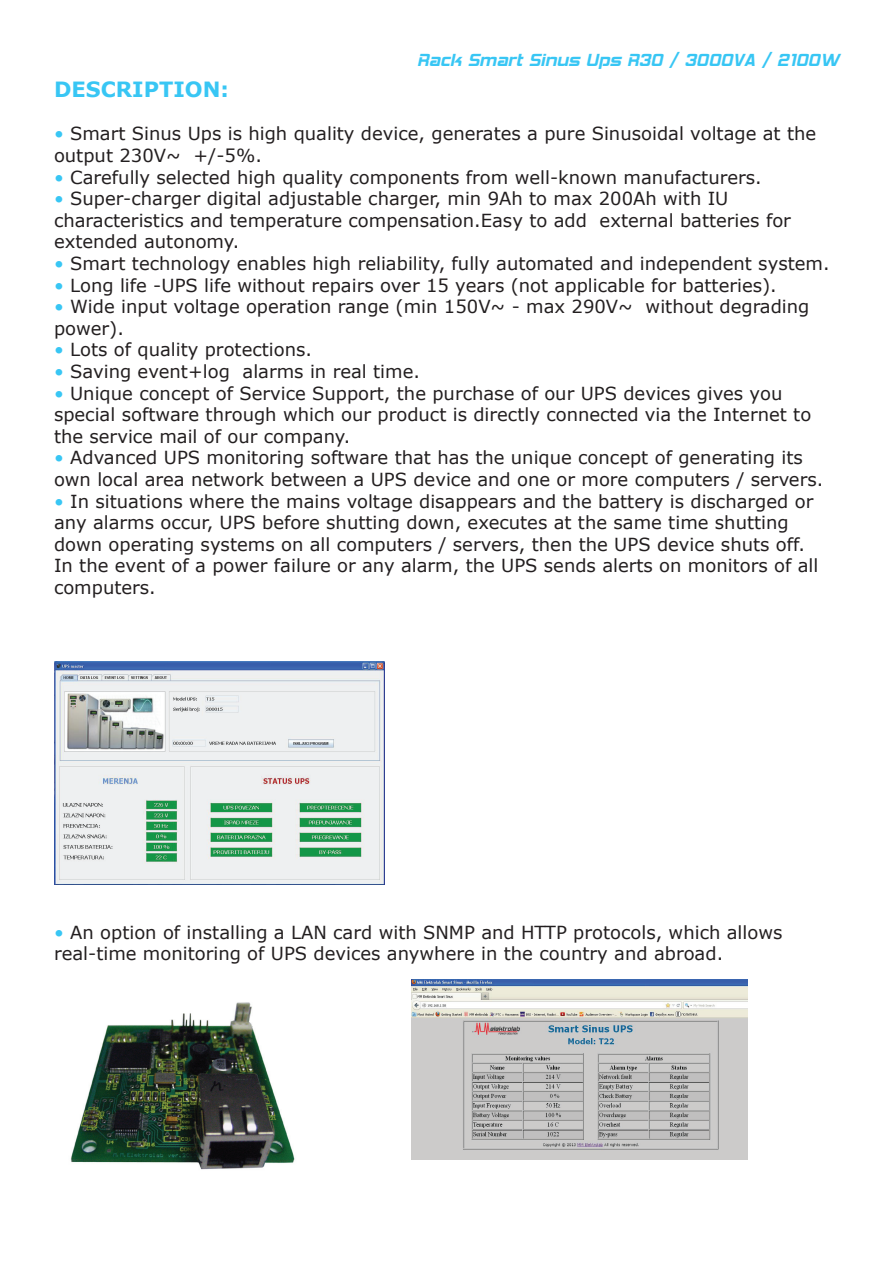
<style>
.page{position:relative;width:893px;height:1263px;background:#fff}
.page>*{position:absolute;margin:0;border:0;box-sizing:border-box;transform-origin:0 0}
.t1{font:21px "Hemi Head 426";color:#38c6f4}
.t2{font:700 21px "Verdana";color:#38c6f4}
.t3{font:18px/21.6px "Verdana";color:#231f20}
.s1{color:#38c6f4}
</style>
<div class="page">
<img style="left:54px;top:662px;width:331px;height:223px">
<img style="left:70px;top:1002px;width:225px;height:168px">
<img style="left:411px;top:979px;width:336px;height:180px">
<p class="t1" style="left:417px;top:51px;width:423px">Rack Smart Sinus Ups R30 / 3000VA / 2100W</p>
<p class="t2" style="left:54px;top:76px;width:177px">DESCRIPTION:</p>
<p class="t3" style="left:54px;top:122px;width:764px"><span class="s1">•</span> Smart Sinus Ups is high quality device, generates a pure Sinusoidal voltage at the output 230V~ +/-5%.</p>
<p class="t3" style="left:54px;top:166px;width:709px"><span class="s1">•</span> Carefully selected high quality components from well-known manufacturers.</p>
<p class="t3" style="left:54px;top:187px;width:738px"><span class="s1">•</span> Super-charger digital adjustable charger, min 9Ah to max 200Ah with IU characteristics and temperature compensation.Easy to add external batteries for extended autonomy.</p>
<p class="t3" style="left:54px;top:252px;width:777px"><span class="s1">•</span> Smart technology enables high reliability, fully automated and independent system.</p>
<p class="t3" style="left:54px;top:274px;width:724px"><span class="s1">•</span> Long life -UPS life without repairs over 15 years (not applicable for batteries).</p>
<p class="t3" style="left:54px;top:295px;width:757px"><span class="s1">•</span> Wide input voltage operation range (min 150V~ - max 290V~ without degrading power).</p>
<p class="t3" style="left:54px;top:338px;width:260px"><span class="s1">•</span> Lots of quality protections.</p>
<p class="t3" style="left:54px;top:360px;width:367px"><span class="s1">•</span> Saving event+log alarms in real time.</p>
<p class="t3" style="left:54px;top:382px;width:759px"><span class="s1">•</span> Unique concept of Service Support, the purchase of our UPS devices gives you special software through which our product is directly connected via the Internet to the service mail of our company.</p>
<p class="t3" style="left:54px;top:446px;width:771px"><span class="s1">•</span> Advanced UPS monitoring software that has the unique concept of generating its own local area network between a UPS device and one or more computers / servers.</p>
<p class="t3" style="left:54px;top:490px;width:766px"><span class="s1">•</span> In situations where the mains voltage disappears and the battery is discharged or any alarms occur, UPS before shutting down, executes at the same time shutting down operating systems on all computers / servers, then the UPS device shuts off.<br>In the event of a power failure or any alarm, the UPS sends alerts on monitors of all computers.</p>
<p class="t3" style="left:54px;top:921px;width:730px"><span class="s1">•</span> An option of installing a LAN card with SNMP and HTTP protocols, which allows real-time monitoring of UPS devices anywhere in the country and abroad.</p>
</div>
